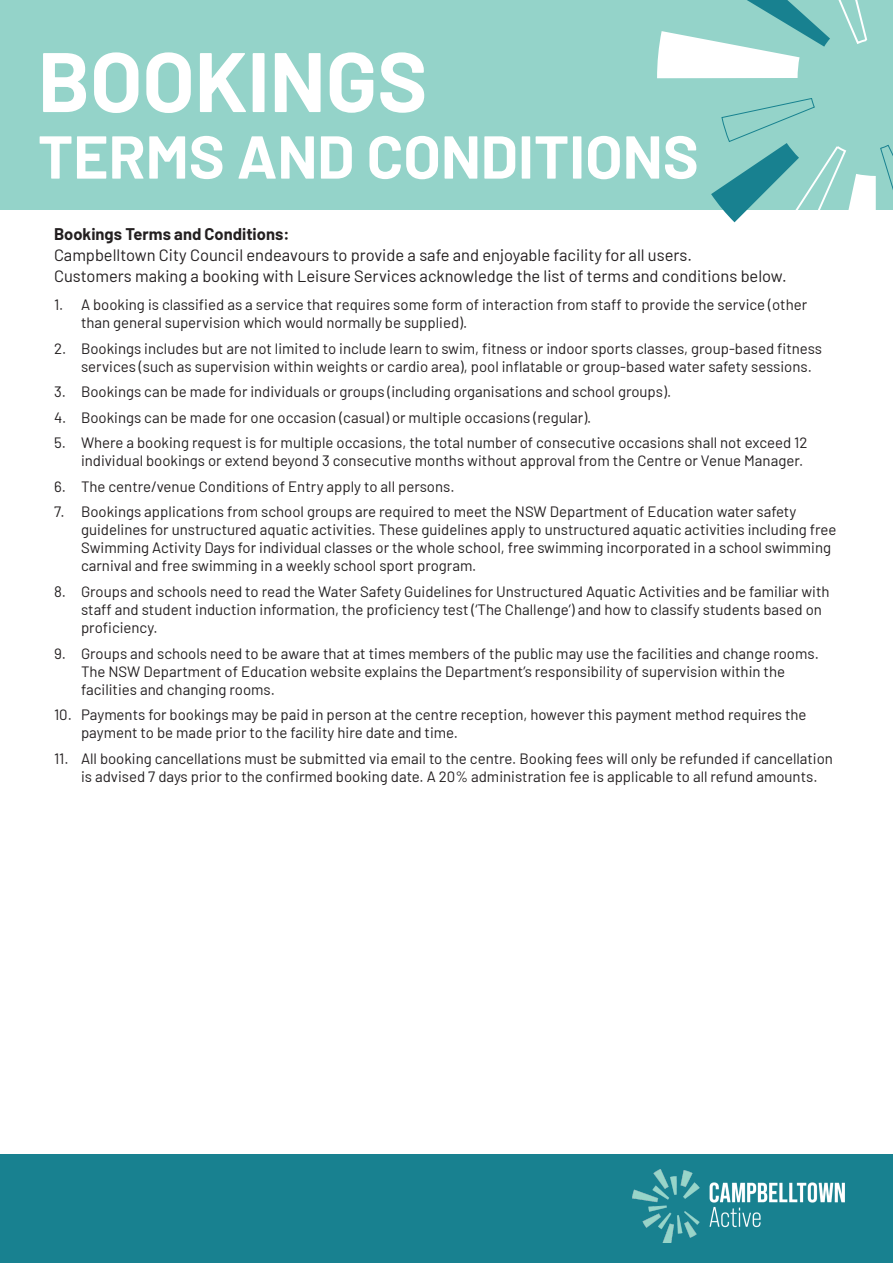
<style>
.page{position:relative;width:893px;height:1263px;background:#fff}
.page>*{position:absolute;margin:0;border:0;box-sizing:border-box;transform-origin:0 0}
.t1{font:700 84.3px "Barlow";color:#fff}
.t2{font:700 60.45px "Barlow";color:#fff}
.t3{font:16.5px "Barlow";color:#231f20}
.t4{font:700 16.5px "Barlow";color:#231f20}
.t5{font:15px/18px "Barlow";color:#231f20}
</style>
<div class="page">
<div style="left:0;top:0;width:892px;height:209px;background:#94d3c9"></div>
<svg style="left:711px;top:97px;width:182px;height:126px"></svg>
<svg style="left:657px;top:0;width:211px;height:78px"></svg>
<div style="left:0;top:1154px;width:893px;height:109px;background:#188190"></div>
<img style="left:633px;top:1169px;width:211px;height:74px">
<p class="t1" style="left:38px;top:19px;width:391px">BOOKINGS</p>
<p class="t2" style="left:38px;top:112px;width:662px">TERMS AND CONDITIONS</p>
<p class="t4" style="left:54px;top:222px;width:237px">Bookings Terms and Conditions:</p>
<p class="t3" style="left:54px;top:243px;width:639px">Campbelltown City Council endeavours to provide a safe and enjoyable facility for all users.</p>
<p class="t3" style="left:54px;top:264px;width:734px">Customers making a booking with Leisure Services acknowledge the list of terms and conditions below.</p>
<p class="t5" style="left:81px;top:295px;width:728px;text-indent:-27px">1. A booking is classified as a service that requires some form of interaction from staff to provide the service (other than general supervision which would normally be supplied).</p>
<p class="t5" style="left:81px;top:338px;width:742px;text-indent:-27px">2. Bookings includes but are not limited to include learn to swim, fitness or indoor sports classes, group-based fitness services (such as supervision within weights or cardio area), pool inflatable or group-based water safety sessions.</p>
<p class="t5" style="left:54px;top:382px;width:619px">3. Bookings can be made for individuals or groups (including organisations and school groups).</p>
<p class="t5" style="left:54px;top:407px;width:539px">4. Bookings can be made for one occasion (casual) or multiple occasions (regular).</p>
<p class="t5" style="left:54px;top:433px;width:755px;text-align:right">5. Where a booking request is for multiple occasions, the total number of consecutive occasions shall not exceed 12 individual bookings or extend beyond 3 consecutive months without approval from the Centre or Venue Manager.</p>
<p class="t5" style="left:54px;top:476px;width:402px">6. The centre/venue Conditions of Entry apply to all persons.</p>
<p class="t5" style="left:81px;top:502px;width:757px;text-indent:-27px">7. Bookings applications from school groups are required to meet the NSW Department of Education water safety guidelines for unstructured aquatic activities. These guidelines apply to unstructured aquatic activities including free Swimming Activity Days for individual classes or the whole school, free swimming incorporated in a school swimming carnival and free swimming in a weekly school sport program.</p>
<p class="t5" style="left:81px;top:581px;width:750px;text-indent:-27px">8. Groups and schools need to read the Water Safety Guidelines for Unstructured Aquatic Activities and be familiar with staff and student induction information, the proficiency test (‘The Challenge’) and how to classify students based on proficiency.</p>
<p class="t5" style="left:81px;top:643px;width:739px;text-indent:-27px">9. Groups and schools need to be aware that at times members of the public may use the facilities and change rooms.<br>The NSW Department of Education website explains the Department’s responsibility of supervision within the facilities and changing rooms.</p>
<p class="t5" style="left:81px;top:704px;width:727px;text-indent:-27px">10. Payments for bookings may be paid in person at the centre reception, however this payment method requires the payment to be made prior to the facility hire date and time.</p>
<p class="t5" style="left:81px;top:748px;width:753px;text-indent:-27px">11. All booking cancellations must be submitted via email to the centre. Booking fees will only be refunded if cancellation is advised 7 days prior to the confirmed booking date. A 20% administration fee is applicable to all refund amounts.</p>
</div>
